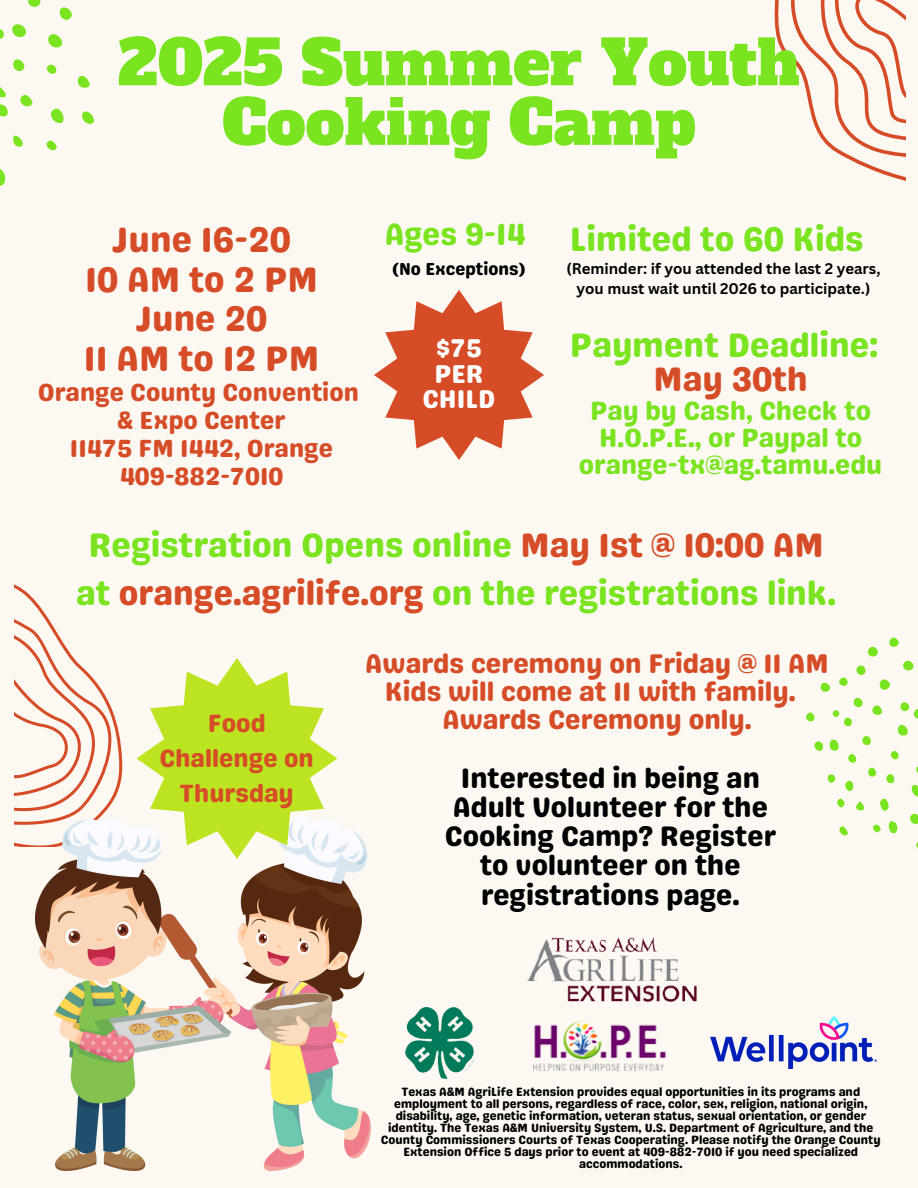
<style>
.page{position:relative;width:918px;height:1188px;background:#fdf9f2}
.page>*{position:absolute;margin:0;border:0;box-sizing:border-box;transform-origin:0 0}
.t1{font:61.5px/59.7px "Alfa Slab One";color:#7be421;text-align:center}
.t2{font:35.25px/39.3px "Genty Sans";color:#d64c27;text-align:center}
.t3{font:33.9px/34.8px "Genty Sans";color:#7be421;text-align:center}
.t4{font:30.9px "Genty Sans";color:#7be421}
.t5{font:28.2px/29.2px "Genty Sans";color:#000;text-align:center}
.t6{font:27px/28.2px "Genty Sans";color:#d64c27;text-align:center}
.t7{font:26.4px/27px "Genty Sans";color:#7be421;text-align:center}
.t8{font:25.8px/25.3px "Genty Sans";color:#fff;text-align:center}
.t9{font:24.9px/34.8px "Genty Sans";color:#d64c27;text-align:center}
.t10{font:24.75px/28.2px "Genty Sans";color:#d64c27;text-align:center}
.t11{font:17.4px "Genty Sans";color:#000}
.t12{font:700 15px/20.2px "Canva Sans";color:#000;text-align:center}
.t13{font:12px/12px "Genty Sans";color:#000;text-align:center}
.s1{color:#d64c27}
</style>
<div class="page">
<svg style="left:14px;top:584px;width:109px;height:262px"></svg>
<svg style="left:889px;top:821px;width:8px;height:12px"></svg>
<svg style="left:898px;top:725px;width:10px;height:11px"></svg>
<svg style="left:830px;top:739px;width:9px;height:12px"></svg>
<svg style="left:880px;top:679px;width:10px;height:11px"></svg>
<svg style="left:868px;top:647px;width:10px;height:10px"></svg>
<svg style="left:903px;top:661px;width:10px;height:9px"></svg>
<svg style="left:880px;top:798px;width:9px;height:13px"></svg>
<svg style="left:912px;top:785px;width:6px;height:11px"></svg>
<svg style="left:910px;top:814px;width:8px;height:10px"></svg>
<svg style="left:872px;top:705px;width:10px;height:10px"></svg>
<svg style="left:889px;top:637px;width:10px;height:10px"></svg>
<svg style="left:821px;top:683px;width:9px;height:9px"></svg>
<svg style="left:857px;top:665px;width:8px;height:10px"></svg>
<svg style="left:845px;top:781px;width:8px;height:10px"></svg>
<svg style="left:814px;top:741px;width:9px;height:10px"></svg>
<svg style="left:901px;top:702px;width:17px;height:16px"></svg>
<svg style="left:862px;top:736px;width:9px;height:9px"></svg>
<svg style="left:886px;top:774px;width:8px;height:9px"></svg>
<svg style="left:839px;top:826px;width:9px;height:10px"></svg>
<svg style="left:806px;top:712px;width:9px;height:9px"></svg>
<svg style="left:839px;top:677px;width:9px;height:9px"></svg>
<svg style="left:868px;top:767px;width:8px;height:10px"></svg>
<svg style="left:848px;top:754px;width:8px;height:9px"></svg>
<svg style="left:828px;top:774px;width:7px;height:9px"></svg>
<svg style="left:856px;top:801px;width:9px;height:10px"></svg>
<svg style="left:891px;top:751px;width:8px;height:8px"></svg>
<svg style="left:916px;top:766px;width:2px;height:7px"></svg>
<svg style="left:837px;top:799px;width:8px;height:8px"></svg>
<svg style="left:873px;top:825px;width:8px;height:8px"></svg>
<svg style="left:833px;top:698px;width:30px;height:28px"></svg>
<svg style="left:774px;top:0;width:132px;height:181px"></svg>
<svg style="left:0;top:168px;width:5px;height:18px"></svg>
<svg style="left:48px;top:34px;width:14px;height:14px"></svg>
<svg style="left:51px;top:109px;width:13px;height:14px"></svg>
<svg style="left:12px;top:24px;width:14px;height:13px"></svg>
<svg style="left:60px;top:7px;width:12px;height:13px"></svg>
<svg style="left:28px;top:0;width:12px;height:7px"></svg>
<svg style="left:78px;top:76px;width:12px;height:12px"></svg>
<svg style="left:82px;top:111px;width:12px;height:13px"></svg>
<svg style="left:20px;top:95px;width:12px;height:11px"></svg>
<svg style="left:0;top:87px;width:6px;height:10px"></svg>
<svg style="left:0;top:104px;width:8px;height:13px"></svg>
<svg style="left:13px;top:59px;width:11px;height:12px"></svg>
<svg style="left:13px;top:135px;width:10px;height:12px"></svg>
<svg style="left:0;top:29px;width:4px;height:10px"></svg>
<svg style="left:46px;top:140px;width:11px;height:11px"></svg>
<svg style="left:47px;top:65px;width:9px;height:9px"></svg>
<svg style="left:374px;top:290px;width:170px;height:170px"></svg>
<img style="left:35px;top:815px;width:336px;height:355px">
<img style="left:405px;top:1007px;width:69px;height:71px">
<svg style="left:137px;top:658px;width:200px;height:201px"></svg>
<img style="left:526px;top:937px;width:171px;height:65px">
<img style="left:533px;top:1020px;width:133px;height:51px">
<img style="left:710px;top:1016px;width:167px;height:53px">
<h1 class="t1" style="left:118px;top:34px;width:683px">2025 Summer Youth<br>Cooking Camp</h1>
<h6 class="t2" style="left:84px;top:220px;width:237px">June 16-20<br>10 AM to 2 PM<br>June 20<br>11 AM to 12 PM</h6>
<h6 class="t10" style="left:38px;top:378px;width:323px">Orange County Convention &amp; Expo Center<br>11475 FM 1442, Orange<br>409-882-7010</h6>
<h5 class="t4" style="left:385px;top:216px;width:142px">Ages 9-14</h5>
<h5 class="t11" style="left:393px;top:258px;width:134px">(No Exceptions)</h5>
<p class="t8" style="left:423px;top:336px;width:74px">$75<br>PER<br>CHILD</p>
<h2 class="t3" style="left:570px;top:222px;width:295px">Limited to 60 Kids</h2>
<p class="t12" style="left:566px;top:258px;width:316px">(Reminder: if you attended the last 2 years, you must wait until 2026 to participate.)</p>
<h3 class="t3" style="left:570px;top:327px;width:310px">Payment Deadline:<br><span class="s1">May 30th</span></h3>
<h3 class="t7" style="left:579px;top:397px;width:305px">Pay by Cash, Check to<br>H.O.P.E., or Paypal to orange-tx@ag.tamu.edu</h3>
<h4 class="t3" style="left:76px;top:522px;width:761px;line-height:47.2px">Registration Opens online <span class="s1">May 1st @ 10:00 AM </span>at <span class="s1">orange.agrilife.org</span> on the registrations link.</h4>
<p class="t9" style="left:160px;top:706px;width:156px">Food<br>Challenge on<br>Thursday</p>
<p class="t6" style="left:365px;top:649px;width:465px">Awards ceremony on Friday @ 11 AM<br>Kids will come at 11 with family.<br>Awards Ceremony only.</p>
<p class="t5" style="left:445px;top:763px;width:333px">Interested in being an<br>Adult Volunteer for the<br>Cooking Camp? Register to volunteer on the registrations page.</p>
<h2 class="t13" style="left:381px;top:1086px;width:501px">Texas A&amp;M AgriLife Extension provides equal opportunities in its programs and employment to all persons, regardless of race, color, sex, religion, national origin, disability, age, genetic information, veteran status, sexual orientation, or gender identity. The Texas A&amp;M University System, U.S. Department of Agriculture, and the County Commissioners Courts of Texas Cooperating. Please notify the Orange County Extension Office 5 days prior to event at 409-882-7010 if you need specialized accommodations.</h2>
</div>
